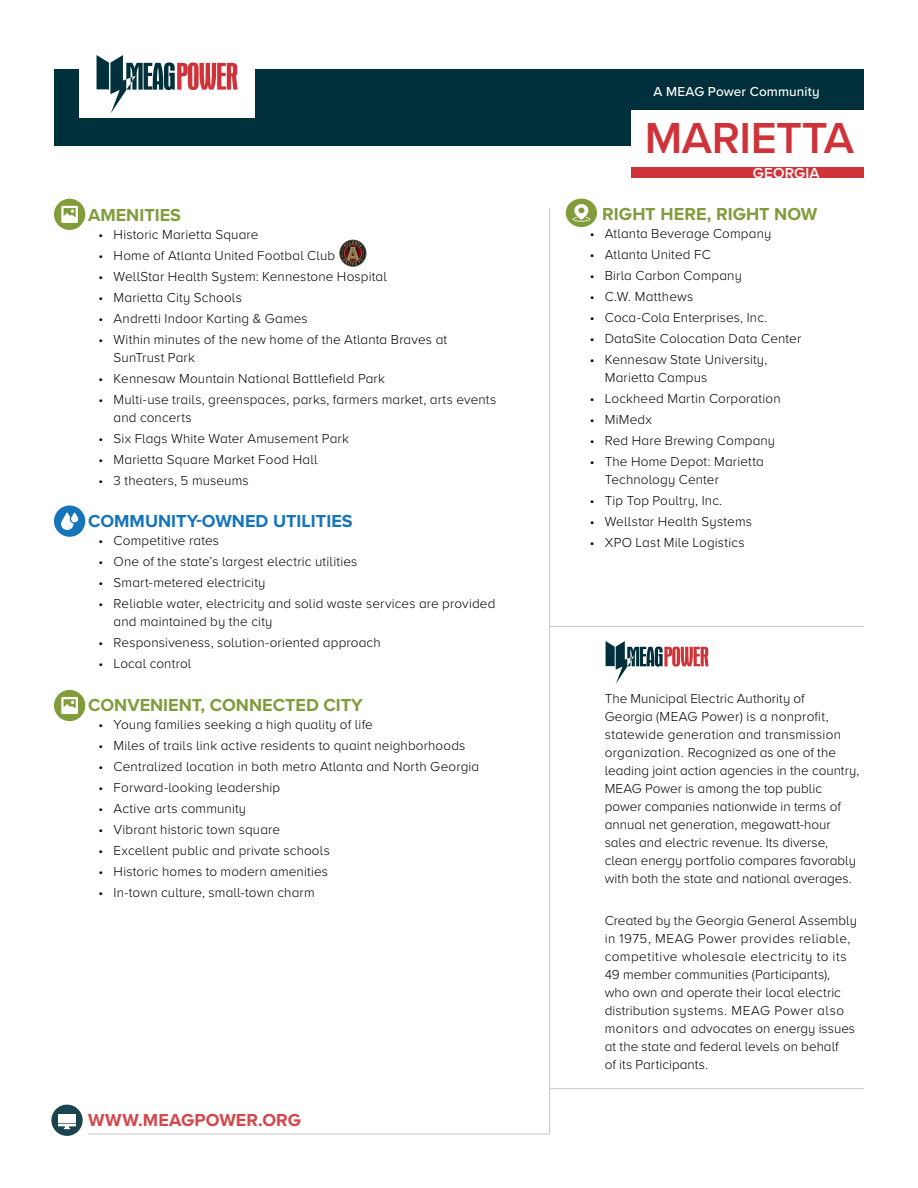
<style>
.page{position:relative;width:918px;height:1188px;background:#fff}
.page>*{position:absolute;margin:0;border:0;box-sizing:border-box;transform-origin:0 0}
.t1{font:600 45px "Proxima Nova A";letter-spacing:-.01em;color:#cf3339}
.headings_2{font:700 18px "Proxima Nova A";color:#829c3c}
.headings_2-2{font:700 18px "Proxima Nova A";color:#1674bb}
.headings{font:700 18px "Proxima Nova A";letter-spacing:.005em;color:#829c3c}
.headings-2{font:700 18px "Proxima Nova A";letter-spacing:.005em;color:#d4474d}
.t2{font:600 15px "Proxima Nova A";letter-spacing:.01em;color:#fff}
.body_copy_2{font:300 13.5px/18px "Proxima Nova A";letter-spacing:.01em;color:#000}
.t3{font:500 13.5px "Proxima Nova A";letter-spacing:.01em;color:#fff}
</style>
<div class="page">
<div style="left:54px;top:70px;width:810px;height:76px;background:#00303c"></div>
<div style="left:632px;top:111px;width:234px;height:57px;background:#fff"></div>
<div style="left:632px;top:168px;width:232px;height:10px;background:#cf3339"></div>
<hr style="left:549px;top:626px;width:315px;height:1px;background:#c7c8ca">
<hr style="left:549px;top:1088px;width:315px;height:1px;background:#c7c8ca">
<hr style="left:549px;top:208px;width:1px;height:926px;background:#c7c8ca">
<hr style="left:88px;top:1134px;width:462px;height:1px;background:#c7c8ca">
<div style="left:51px;top:1105px;width:32px;height:31px;background:#1a4450;border-radius:50%"></div>
<div style="left:58px;top:1114px;width:18px;height:9px;background:#fff"></div>
<svg style="left:58px;top:1124px;width:18px;height:5px"></svg>
<div style="left:566px;top:199px;width:31px;height:28px;background:#829c3c;border-radius:50%"></div>
<svg style="left:573px;top:204px;width:17px;height:18px"></svg>
<div style="left:54px;top:690px;width:31px;height:31px;background:#829c3c;border-radius:50%"></div>
<svg style="left:61px;top:697px;width:17px;height:17px"></svg>
<div style="left:54px;top:199px;width:31px;height:31px;background:#829c3c;border-radius:50%"></div>
<svg style="left:61px;top:206px;width:17px;height:17px"></svg>
<div style="left:54px;top:506px;width:31px;height:31px;background:#1674bb;border-radius:50%"></div>
<svg style="left:61px;top:512px;width:18px;height:18px"></svg>
<div style="left:79px;top:46px;width:176px;height:72px;background:#fff"></div>
<svg style="left:97px;top:55px;width:141px;height:58px"></svg>
<svg style="left:606px;top:641px;width:103px;height:43px"></svg>
<svg style="left:339px;top:240px;width:27px;height:27px"></svg>
<svg style="left:340px;top:240px;width:26px;height:26px"></svg>
<p class="headings_2" style="left:88px;top:204px;width:94px">AMENITIES</p>
<p class="body_copy_2" style="left:99px;top:225px;width:161px">• Historic Marietta Square</p>
<p class="body_copy_2" style="left:99px;top:246px;width:238px">• Home of Atlanta United Footbal Club</p>
<p class="body_copy_2" style="left:99px;top:267px;width:290px">• WellStar Health System: Kennestone Hospital</p>
<p class="body_copy_2" style="left:99px;top:288px;width:145px">• Marietta City Schools</p>
<p class="body_copy_2" style="left:99px;top:309px;width:211px">• Andretti Indoor Karting &amp; Games</p>
<p class="body_copy_2" style="left:114px;top:330px;width:335px;text-indent:-15px">• Within minutes of the new home of the Atlanta Braves at<br>SunTrust Park</p>
<p class="body_copy_2" style="left:99px;top:369px;width:288px">• Kennesaw Mountain National Battlefield Park</p>
<p class="body_copy_2" style="left:114px;top:390px;width:384px;text-indent:-15px">• Multi-use trails, greenspaces, parks, farmers market, arts events and concerts</p>
<p class="body_copy_2" style="left:99px;top:429px;width:252px">• Six Flags White Water Amusement Park</p>
<p class="body_copy_2" style="left:99px;top:450px;width:220px">• Marietta Square Market Food Hall</p>
<p class="body_copy_2" style="left:99px;top:471px;width:152px">• 3 theaters, 5 museums</p>
<p class="headings_2-2" style="left:88px;top:511px;width:266px">COMMUNITY-OWNED UTILITIES</p>
<p class="body_copy_2" style="left:99px;top:532px;width:122px">• Competitive rates</p>
<p class="body_copy_2" style="left:99px;top:553px;width:260px">• One of the state’s largest electric utilities</p>
<p class="body_copy_2" style="left:99px;top:574px;width:168px">• Smart-metered electricity</p>
<p class="body_copy_2" style="left:114px;top:595px;width:383px;text-indent:-15px">• Reliable water, electricity and solid waste services are provided and maintained by the city</p>
<p class="body_copy_2" style="left:99px;top:634px;width:284px">• Responsiveness, solution-oriented approach</p>
<p class="body_copy_2" style="left:99px;top:655px;width:94px">• Local control</p>
<p class="headings_2" style="left:88px;top:694px;width:276px">CONVENIENT, CONNECTED CITY</p>
<p class="body_copy_2" style="left:99px;top:716px;width:276px">• Young families seeking a high quality of life</p>
<p class="body_copy_2" style="left:99px;top:737px;width:368px">• Miles of trails link active residents to quaint neighborhoods</p>
<p class="body_copy_2" style="left:99px;top:758px;width:382px">• Centralized location in both metro Atlanta and North Georgia</p>
<p class="body_copy_2" style="left:99px;top:779px;width:183px">• Forward-looking leadership</p>
<p class="body_copy_2" style="left:99px;top:800px;width:149px">• Active arts community</p>
<p class="body_copy_2" style="left:99px;top:821px;width:183px">• Vibrant historic town square</p>
<p class="body_copy_2" style="left:99px;top:842px;width:233px">• Excellent public and private schools</p>
<p class="body_copy_2" style="left:99px;top:863px;width:231px">• Historic homes to modern amenities</p>
<p class="body_copy_2" style="left:99px;top:884px;width:218px">• In-town culture, small-town charm</p>
<p class="headings-2" style="left:88px;top:1110px;width:214px">WWW.MEAGPOWER.ORG</p>
<p class="t3" style="left:654px;top:83px;width:168px">A MEAG Power Community</p>
<p class="t1" style="left:645px;top:111px;width:211px">MARIETTA</p>
<p class="t2" style="left:753px;top:164px;width:68px">GEORGIA</p>
<p class="headings" style="left:602px;top:203px;width:217px">RIGHT HERE, RIGHT NOW</p>
<p class="body_copy_2" style="left:590px;top:224px;width:183px">• Atlanta Beverage Company</p>
<p class="body_copy_2" style="left:590px;top:245px;width:122px">• Atlanta United FC</p>
<p class="body_copy_2" style="left:590px;top:266px;width:154px">• Birla Carbon Company</p>
<p class="body_copy_2" style="left:590px;top:287px;width:105px">• C.W. Matthews</p>
<p class="body_copy_2" style="left:590px;top:308px;width:179px">• Coca-Cola Enterprises, Inc.</p>
<p class="body_copy_2" style="left:590px;top:329px;width:213px">• DataSite Colocation Data Center</p>
<p class="body_copy_2" style="left:605px;top:350px;width:164px;text-indent:-15px">• Kennesaw State University,<br>Marietta Campus</p>
<p class="body_copy_2" style="left:590px;top:389px;width:193px">• Lockheed Martin Corporation</p>
<p class="body_copy_2" style="left:590px;top:410px;width:64px">• MiMedx</p>
<p class="body_copy_2" style="left:590px;top:431px;width:187px">• Red Hare Brewing Company</p>
<p class="body_copy_2" style="left:605px;top:452px;width:161px;text-indent:-15px">• The Home Depot: Marietta<br>Technology Center</p>
<p class="body_copy_2" style="left:590px;top:491px;width:134px">• Tip Top Poultry, Inc.</p>
<p class="body_copy_2" style="left:590px;top:512px;width:164px">• Wellstar Health Systems</p>
<p class="body_copy_2" style="left:590px;top:533px;width:157px">• XPO Last Mile Logistics</p>
<p class="body_copy_2" style="left:605px;top:689px;width:256px">The Municipal Electric Authority of<br>Georgia (MEAG Power) is a nonprofit, statewide generation and transmission organization. Recognized as one of the leading joint action agencies in the country, MEAG Power is among the top public power companies nationwide in terms of annual net generation, megawatt-hour sales and electric revenue. Its diverse, clean energy portfolio compares favorably with both the state and national averages.</p>
<p class="body_copy_2" style="left:605px;top:911px;width:254px">Created by the Georgia General Assembly in 1975, MEAG Power provides reliable, competitive wholesale electricity to its 49 member communities (Participants), who own and operate their local electric distribution systems. MEAG Power also monitors and advocates on energy issues at the state and federal levels on behalf<br>of its Participants.</p>
</div>
